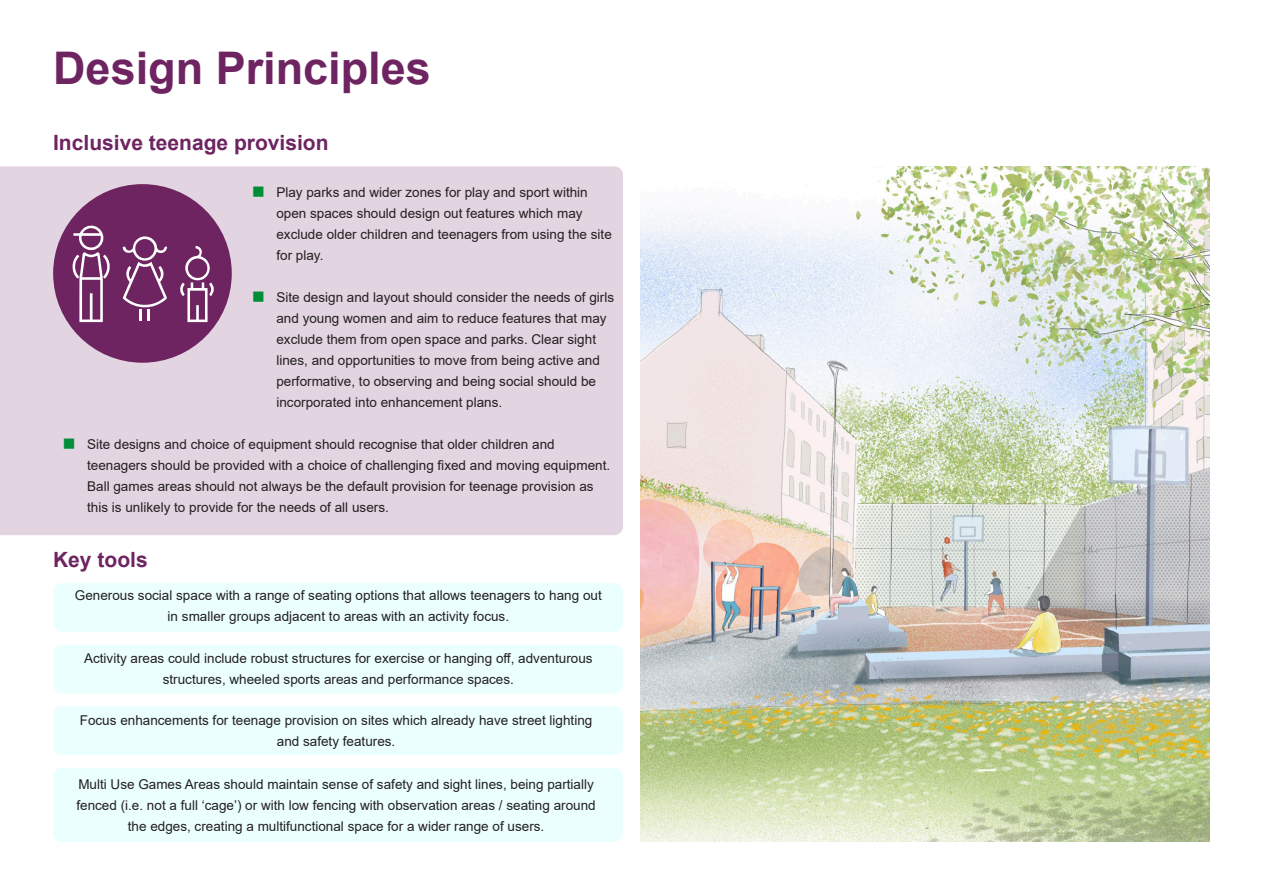
<style>
.page{position:relative;width:1263px;height:893px;background:#fff}
.page>*{position:absolute;margin:0;border:0;box-sizing:border-box;transform-origin:0 0}
.Heading_1__16_18pt{font:700 45px "Arial";color:#6e2461}
.Main_Text__9_12pt{font:700 21px "Arial";color:#6e2461}
.Bullet_1{font:13.5px/21px "Arial";color:#231f20;text-align:center}
</style>
<div class="page">
<div style="left:0;top:166px;width:623px;height:369px;background:#e2d4e0"></div>
<div style="left:53px;top:583px;width:570px;height:49px;background:#ecffff;border-radius:9px"></div>
<img style="left:640px;top:166px;width:570px;height:676px">
<div style="left:53px;top:184px;width:179px;height:179px;background:#6e2461;border-radius:50%"></div>
<svg style="left:185px;top:246px;width:29px;height:76px"></svg>
<svg style="left:179px;top:283px;width:6px;height:13px"></svg>
<svg style="left:123px;top:236px;width:44px;height:85px"></svg>
<svg style="left:72px;top:225px;width:38px;height:97px"></svg>
<div style="left:53px;top:645px;width:570px;height:48px;background:#ecffff;border-radius:9px"></div>
<div style="left:53px;top:706px;width:570px;height:49px;background:#ecffff;border-radius:9px"></div>
<div style="left:53px;top:768px;width:570px;height:74px;background:#ecffff;border-radius:9px"></div>
<svg style="left:253px;top:186px;width:10px;height:11px"></svg>
<svg style="left:253px;top:291px;width:10px;height:11px"></svg>
<svg style="left:64px;top:438px;width:10px;height:11px"></svg>
<p class="Heading_1__16_18pt" style="left:53px;top:36px;width:379px">Design Principles</p>
<p class="Main_Text__9_12pt" style="left:53px;top:128px;width:277px">Inclusive teenage provision</p>
<p class="Bullet_1" style="left:276px;top:182px;width:337px;text-align:left">Play parks and wider zones for play and sport within open spaces should design out features which may exclude older children and teenagers from using the site for play.</p>
<p class="Bullet_1" style="left:276px;top:287px;width:339px;text-align:left">Site design and layout should consider the needs of girls and young women and aim to reduce features that may exclude them from open space and parks. Clear sight lines, and opportunities to move from being active and performative, to observing and being social should be incorporated into enhancement plans.</p>
<p class="Bullet_1" style="left:87px;top:434px;width:525px;text-align:left">Site designs and choice of equipment should recognise that older children and teenagers should be provided with a choice of challenging fixed and moving equipment.<br>Ball games areas should not always be the default provision for teenage provision as this is unlikely to provide for the needs of all users.</p>
<p class="Main_Text__9_12pt" style="left:53px;top:544px;width:96px">Key tools</p>
<p class="Bullet_1" style="left:75px;top:585px;width:528px">Generous social space with a range of seating options that allows teenagers to hang out in smaller groups adjacent to areas with an activity focus.</p>
<p class="Bullet_1" style="left:84px;top:648px;width:510px">Activity areas could include robust structures for exercise or hanging off, adventurous structures, wheeled sports areas and performance spaces.</p>
<p class="Bullet_1" style="left:80px;top:710px;width:514px">Focus enhancements for teenage provision on sites which already have street lighting and safety features.</p>
<p class="Bullet_1" style="left:76px;top:773px;width:521px">Multi Use Games Areas should maintain sense of safety and sight lines, being partially fenced (i.e. not a full ‘cage’) or with low fencing with observation areas / seating around the edges, creating a multifunctional space for a wider range of users.</p>
</div>
